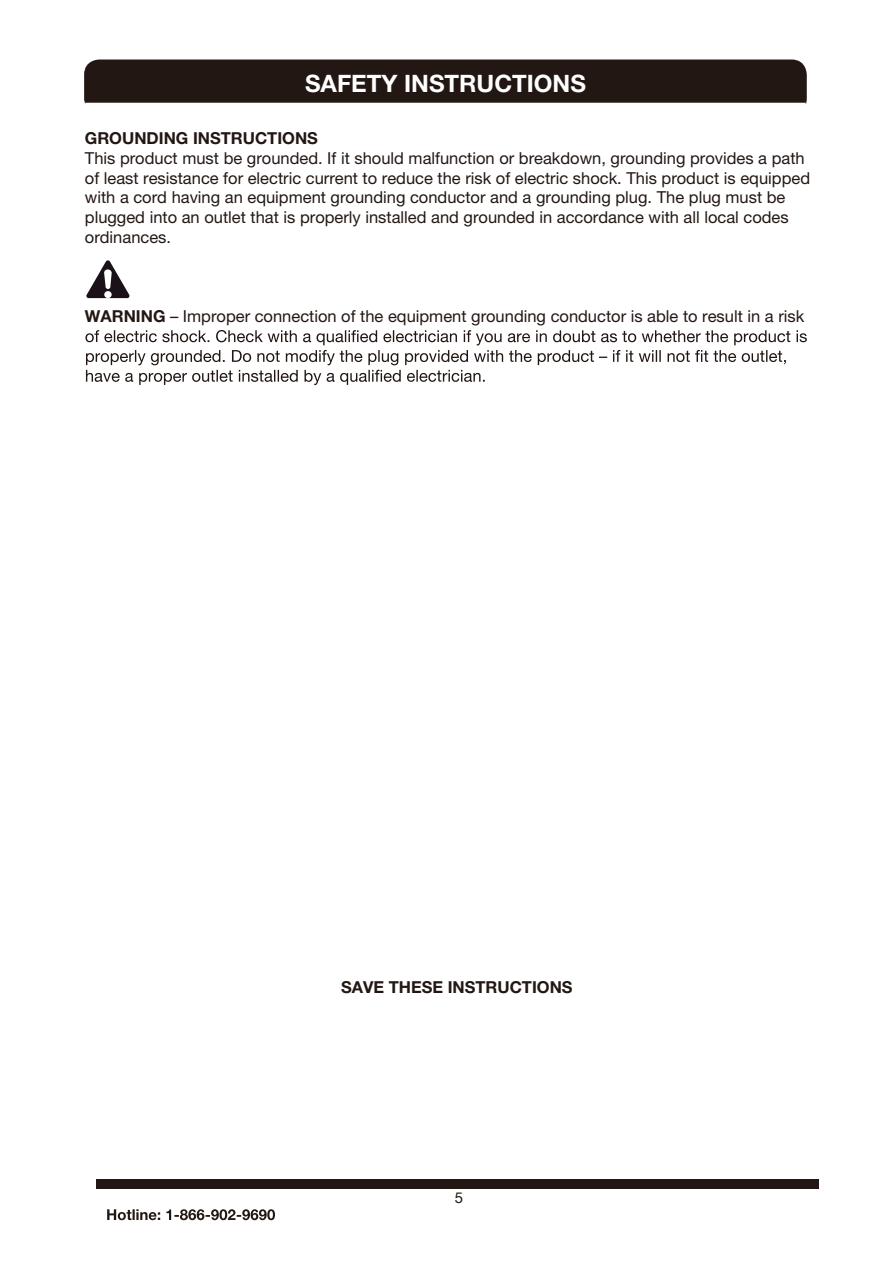
<style>
.page{position:relative;width:893px;height:1263px;background:#fff}
.page>*{position:absolute;margin:0;border:0;box-sizing:border-box;transform-origin:0 0}
.t1{font:700 24px "Helvetica Neue LT Std";color:#fff}
.t2{font:16.5px/19.8px "Helvetica Neue LT Std";color:#221713}
.t3{font:700 16.5px "Helvetica Neue LT Std";color:#221713}
.t4{font:15px "Helvetica Neue LT Std";color:#221713}
.s1{font-weight:700}
</style>
<div class="page">
<svg style="left:84px;top:60px;width:723px;height:45px;background:#2d231f"></svg>
<div style="left:96px;top:1179px;width:723px;height:10px;background:#221713"></div>
<svg style="left:107px;top:1209px;width:168px;height:11px"></svg>
<svg style="left:86px;top:260px;width:43px;height:38px"></svg>
<svg style="left:85px;top:330px;width:722px;height:55px"></svg>
<h1 class="t1" style="left:305px;top:69px;width:282px">SAFETY INSTRUCTIONS</h1>
<p class="t3" style="left:85px;top:128px;width:235px">GROUNDING INSTRUCTIONS</p>
<p class="t2" style="left:85px;top:148px;width:727px">This product must be grounded. If it should malfunction or breakdown, grounding provides a path of least resistance for electric current to reduce the risk of electric shock. This product is equipped with a cord having an equipment grounding conductor and a grounding plug. The plug must be plugged into an outlet that is properly installed and grounded in accordance with all local codes ordinances.</p>
<p class="t2" style="left:85px;top:306px;width:721px"><span class="s1">WARNING</span> – Improper connection of the equipment grounding conductor is able to result in a risk</p>
<p class="t3" style="left:341px;top:977px;width:233px">SAVE THESE INSTRUCTIONS</p>
<p class="t4" style="left:444px;top:1189px;width:20px">45</p>
</div>
